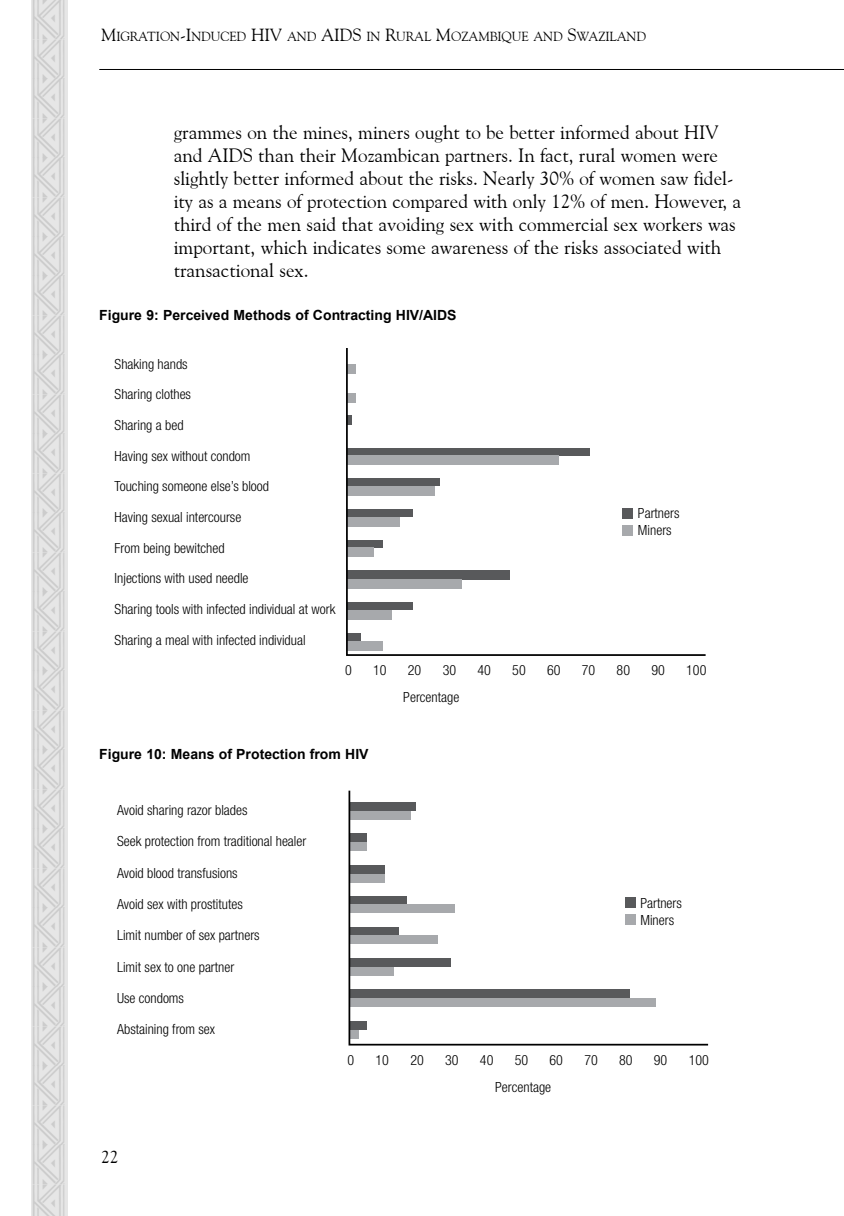
<style>
.page{position:relative;width:844px;height:1216px;background:#fff}
.page>*{position:absolute;margin:0;border:0;box-sizing:border-box;transform-origin:0 0}
.t1{font:31.5px "Afrika Borders";color:#ccc}
.t2{font:19.25px/23.1px "Goudy Old Style BT";color:#000}
.t3{font:17.5px "Goudy Old Style BT";color:#000}
.t4{font:300 condensed 14px/30.6px "Helvetica Neue LT Std";color:#000}
.t5{font:700 14px "Arial";color:#000}
.t6{font:13.12px "Goudy Old Style BT";letter-spacing:-.005em;color:#000}
.t7{font:10.5px "Courier";color:#000}
.s1{font-size:17.5px}
</style>
<div class="page">
<hr style="left:99px;top:69px;width:744px;height:1px;background:#000">
<div style="left:31px;top:0;width:36px;height:1215px;background:#e6e6e6"></div>
<svg style="left:346px;top:348px;width:360px;height:308px"></svg>
<div style="left:622px;top:508px;width:10px;height:10px;background:#58595b"></div>
<div style="left:622px;top:525px;width:10px;height:10px;background:#a7a9ac"></div>
<svg style="left:348px;top:790px;width:361px;height:256px"></svg>
<div style="left:624px;top:897px;width:11px;height:11px;background:#58595b"></div>
<div style="left:624px;top:914px;width:11px;height:11px;background:#a7a9ac"></div>
<h1 class="t1" style="left:35px;top:1223px;width:1225px;rotate:-90deg">kkkkkkkkkkkkkkkkkkkkkkkkkkkkkkk</h1>
<p class="t6" style="left:101px;top:29px;width:546px"><span class="s1">M</span>IGRATION<span class="s1">-I</span>NDUCED <span class="s1">HIV</span> AND <span class="s1">AIDS</span> IN <span class="s1">R</span>URAL <span class="s1">M</span>OZAMBIQUE AND <span class="s1">S</span>WAZILAND</p>
<p class="t2" style="left:174px;top:120px;width:568px">grammes on the mines, miners ought to be better informed about HIV and AIDS than their Mozambican partners. In fact, rural women were slightly better informed about the risks. Nearly 30% of women saw fidel&shy;ity as a means of protection compared with only 12% of men. However, a third of the men said that avoiding sex with commercial sex workers was important, which indicates some awareness of the risks associated with transactional sex.</p>
<p class="t5" style="left:99px;top:305px;width:359px">Figure 9: Perceived Methods of Contracting HIV/AIDS</p>
<p class="t4" style="left:115px;top:348px;width:75px">Shaking hands</p>
<p class="t4" style="left:115px;top:379px;width:78px">Sharing clothes</p>
<p class="t4" style="left:115px;top:409px;width:70px">Sharing a bed</p>
<p class="t4" style="left:115px;top:440px;width:137px">Having sex without condom</p>
<p class="t4" style="left:115px;top:471px;width:156px">Touching someone else’s blood</p>
<p class="t4" style="left:115px;top:501px;width:135px">Having sexual intercourse<br>From being bewitched<br>Injections with used needle</p>
<p class="t4" style="left:115px;top:593px;width:222px">Sharing tools with infected individual at work</p>
<p class="t4" style="left:115px;top:624px;width:192px">Sharing a meal with infected individual</p>
<p class="t4" style="left:637px;top:504px;width:43px;line-height:16.8px">Partners<br>Miners</p>
<p class="t4" style="left:345px;top:655px;width:8px">0</p>
<p class="t4" style="left:373px;top:655px;width:15px">10</p>
<p class="t4" style="left:408px;top:655px;width:15px">20</p>
<p class="t4" style="left:442px;top:655px;width:15px">30</p>
<p class="t4" style="left:477px;top:655px;width:15px">40</p>
<p class="t4" style="left:512px;top:655px;width:15px">50</p>
<p class="t4" style="left:547px;top:655px;width:15px">60</p>
<p class="t4" style="left:581px;top:655px;width:15px">70</p>
<p class="t4" style="left:616px;top:655px;width:15px">80</p>
<p class="t4" style="left:651px;top:655px;width:15px">90</p>
<p class="t4" style="left:686px;top:655px;width:22px">100</p>
<p class="t7" style="left:346px;top:668px;width:8px">1</p>
<p class="t4" style="left:403px;top:681px;width:57px">Percentage</p>
<p class="t5" style="left:99px;top:744px;width:271px">Figure 10: Means of Protection from HIV</p>
<p class="t4" style="left:117px;top:794px;width:132px">Avoid sharing razor blades</p>
<p class="t4" style="left:117px;top:826px;width:191px">Seek protection from traditional healer</p>
<p class="t4" style="left:117px;top:857px;width:122px">Avoid blood transfusions</p>
<p class="t4" style="left:117px;top:888px;width:127px">Avoid sex with prostitutes</p>
<p class="t4" style="left:117px;top:920px;width:144px">Limit number of sex partners</p>
<p class="t4" style="left:117px;top:951px;width:119px">Limit sex to one partner</p>
<p class="t4" style="left:117px;top:982px;width:68px">Use condoms</p>
<p class="t4" style="left:117px;top:1013px;width:99px">Abstaining from sex</p>
<p class="t3" style="left:101px;top:1145px;width:19px">22</p>
<p class="t4" style="left:640px;top:894px;width:43px;line-height:16.8px">Partners<br>Miners</p>
<p class="t4" style="left:347px;top:1044px;width:8px">0</p>
<p class="t4" style="left:375px;top:1044px;width:15px">10</p>
<p class="t4" style="left:410px;top:1044px;width:15px">20</p>
<p class="t4" style="left:445px;top:1044px;width:15px">30</p>
<p class="t4" style="left:480px;top:1044px;width:15px">40</p>
<p class="t4" style="left:514px;top:1044px;width:15px">50</p>
<p class="t4" style="left:549px;top:1044px;width:15px">60</p>
<p class="t4" style="left:584px;top:1044px;width:15px">70</p>
<p class="t4" style="left:619px;top:1044px;width:15px">80</p>
<p class="t4" style="left:653px;top:1044px;width:15px">90</p>
<p class="t4" style="left:688px;top:1044px;width:22px">100</p>
<p class="t4" style="left:495px;top:1071px;width:57px">Percentage</p>
</div>
